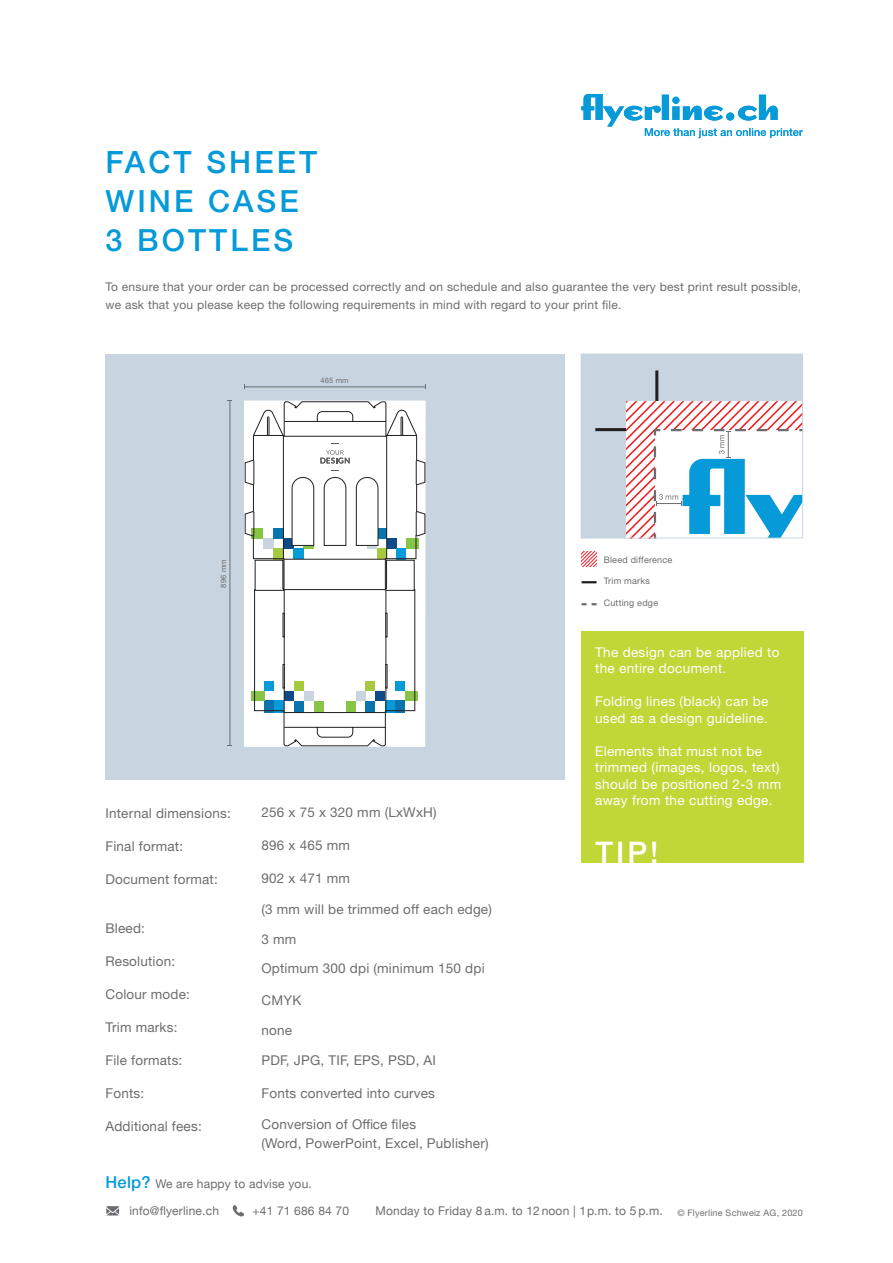
<style>
.page{position:relative;width:893px;height:1263px;background:#fff}
.page>*{position:absolute;margin:0;border:0;box-sizing:border-box;transform-origin:0 0}
.t1{font:500 30.6px/39.2px "Helvetica Neue LT Std";letter-spacing:.1em;color:#069ad9}
.t2{font:500 30.6px "Helvetica Neue";letter-spacing:.1em;color:#069ad9}
.t3{font:500 29.7px "Helvetica Neue";color:#fff}
.t4{font:13.5px/29.2px "Helvetica Neue LT Std";letter-spacing:.015em;color:#6c6d70}
.t5{font:13.5px/16.5px "Helvetica Neue LT Std";letter-spacing:.025em;color:#fff}
.t6{font:13.5px/19.5px "Helvetica Neue";letter-spacing:.015em;color:#6c6d70}
.t7{font:12px/18px "Helvetica Neue LT Std";letter-spacing:.02em;color:#6c6d70}
.t8{font:12px "Helvetica Neue";letter-spacing:.015em;color:#6c6d70}
.t9{font:9px "Helvetica Neue LT Std";letter-spacing:.025em;color:#6c6d70}
.t10{font:7.5px "Helvetica Neue LT Std";letter-spacing:.025em;color:#6c6d70}
.s1{font-family:"Helvetica Neue LT Std";font-weight:500;font-size:16.5px;color:#069ad9}
</style>
<div class="page">
<svg style="left:581px;top:94px;width:222px;height:44px"></svg>
<svg style="left:582px;top:581px;width:15px;height:2px"></svg>
<svg style="left:582px;top:603px;width:15px;height:2px"></svg>
<div style="left:581px;top:354px;width:222px;height:184px;background:#c8d4df"></div>
<hr style="left:655px;top:370px;width:3px;height:31px;background:#231f20">
<hr style="left:595px;top:428px;width:31px;height:3px;background:#231f20">
<svg style="left:626px;top:401px;width:175px;height:135px;background:#ccd7e4"></svg>
<div style="left:581px;top:354px;width:222px;height:184px;border:1px solid #c8d4df"></div>
<svg style="left:581px;top:552px;width:15px;height:15px"></svg>
<svg style="left:106px;top:1206px;width:13px;height:9px"></svg>
<svg style="left:232px;top:1205px;width:12px;height:11px"></svg>
<div style="left:582px;top:631px;width:222px;height:231px;background:#c0d738"></div>
<div style="left:105px;top:354px;width:460px;height:425px;background:#c8d4df"></div>
<hr style="left:230px;top:401px;width:1px;height:344px;background:#6c6d70">
<hr style="left:244px;top:386px;width:181px;height:1px;background:#6c6d70">
<svg style="left:245px;top:401px;width:180px;height:345px;background:#eef2f0"></svg>
<h1 class="t2" style="left:105px;top:137px;width:213px">FACT SHEET</h1>
<h1 class="t1" style="left:105px;top:181px;width:195px">WINE CASE<br>3 BOTTLES</h1>
<p class="t7" style="left:105px;top:278px;width:697px">To ensure that your order can be processed correctly and on schedule and also guarantee the very best print result possible, we ask that you please keep the following requirements in mind with regard to your print le.</p>
<p class="t10" style="left:219px;top:587px;width:30px;rotate:-90deg">896 mm</p>
<p class="t10" style="left:320px;top:376px;width:30px">465 mm</p>
<p class="t4" style="left:105px;top:798px;width:127px">Internal dimensions:</p>
<p class="t4" style="left:105px;top:831px;width:79px">Final format:</p>
<p class="t4" style="left:105px;top:864px;width:114px">Document format:</p>
<p class="t4" style="left:105px;top:913px;width:41px">Bleed:</p>
<p class="t4" style="left:105px;top:946px;width:71px">Resolution:</p>
<p class="t4" style="left:105px;top:979px;width:86px">Colour mode:</p>
<p class="t4" style="left:105px;top:1012px;width:74px">Trim marks:</p>
<p class="t4" style="left:105px;top:1045px;width:78px">File formats:</p>
<p class="t6" style="left:105px;top:1084px;width:40px">Fonts:</p>
<p class="t6" style="left:105px;top:1117px;width:98px">Additional fees:</p>
<p class="t4" style="left:261px;top:797px;width:177px">256 x 75 x 320 mm (LxWxH)</p>
<p class="t4" style="left:261px;top:830px;width:90px">896 x 465 mm</p>
<p class="t4" style="left:261px;top:863px;width:90px">902 x 471 mm</p>
<p class="t4" style="left:261px;top:894px;width:232px">(3 mm will be trimmed off each edge)</p>
<p class="t4" style="left:261px;top:924px;width:225px">3 mm<br>Optimum 300 dpi (minimum 150 dpi</p>
<p class="t4" style="left:261px;top:985px;width:41px">CMYK</p>
<p class="t4" style="left:261px;top:1015px;width:32px">none</p>
<p class="t4" style="left:261px;top:1045px;width:176px">PDF, JPG, TIF, EPS, PSD, AI</p>
<p class="t6" style="left:261px;top:1084px;width:175px">Fonts converted into curves</p>
<p class="t6" style="left:261px;top:1115px;width:229px">Conversion of Office files<br>(Word, PowerPoint, Excel, Publisher)</p>
<p class="t9" style="left:604px;top:554px;width:70px">Bleed difference</p>
<p class="t9" style="left:604px;top:576px;width:48px">Trim marks</p>
<p class="t9" style="left:604px;top:598px;width:56px">Cutting edge</p>
<p class="t5" style="left:595px;top:643px;width:186px">The design can be applied to the entire document.</p>
<p class="t5" style="left:595px;top:693px;width:175px">Folding lines (black) can be used as a design guideline.</p>
<p class="t5" style="left:595px;top:742px;width:188px">Elements that must not be trimmed (images, logos, text) should be positioned 2-3 mm away from the cutting edge.</p>
<h2 class="t3" style="left:596px;top:828px;width:64px">TIP!</h2>
<p class="t8" style="left:105px;top:1175px;width:208px"><span class="s1">Help?</span> We are happy to advise you.</p>
<p class="t8" style="left:129px;top:1202px;width:91px">info@flyerline.ch</p>
<p class="t8" style="left:252px;top:1202px;width:98px">+41 71 686 84 70</p>
<p class="t8" style="left:375px;top:1202px;width:429px">Monday to Friday 8 a.m. to 12 noon | 1 p.m. to 5 p.m. <sub>©</sub> <sub>Flyerline</sub> <sub>Schweiz</sub> <sub>AG,</sub> <sub>2020</sub></p>
</div>
